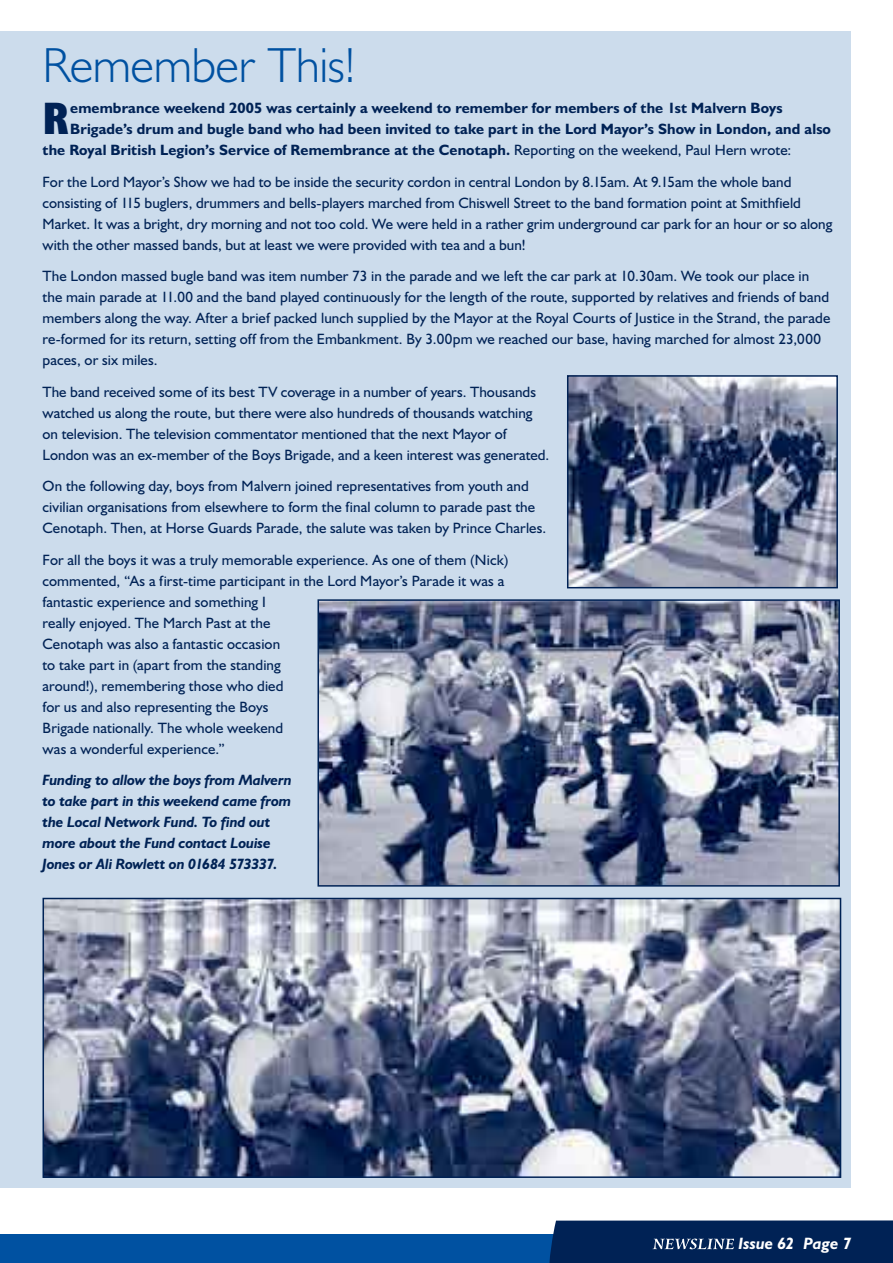
<style>
.page{position:relative;width:893px;height:1263px;background:#fff}
.page>*{position:absolute;margin:0;border:0;box-sizing:border-box;transform-origin:0 0}
.t1{font:300 49.5px "Humanist 521 BT";letter-spacing:-.01em;color:#0051a1}
.t2{font:700 condensed 45.75px "Humanist 521 BT Xtra";color:#025}
.t3{font:italic 700 16.5px "Humanist 521 BT";color:#fff}
.t4{font:15px/21px "Humanist 521 BT";letter-spacing:.005em;color:#025}
.t5{font:700 15px "Humanist 521 BT";letter-spacing:.01em;color:#025}
.t6{font:italic 700 15px/21px "Humanist 521 BT";letter-spacing:-.01em;color:#025}
.s1{font-weight:400}
</style>
<div class="page">
<div style="left:0;top:1234px;width:893px;height:29px;background:#0051a1"></div>
<div style="left:0;top:32px;width:850px;height:1156px;background:#ccdcec"></div>
<svg style="left:549px;top:1220px;width:344px;height:43px;background:#092a5b"></svg>
<img style="left:570px;top:378px;width:265px;height:207px">
<div style="left:567px;top:375px;width:271px;height:213px;border:2px solid #025"></div>
<img style="left:46px;top:901px;width:792px;height:274px">
<div style="left:43px;top:898px;width:798px;height:280px;border:2px solid #025"></div>
<img style="left:320px;top:602px;width:517px;height:282px">
<div style="left:317px;top:599px;width:523px;height:288px;border:2px solid #025"></div>
<h1 class="t1" style="left:43px;top:35px;width:315px">Remember This!</h1>
<h2 class="t2" style="left:43px;top:90px;width:28px">R</h2>
<p class="t5" style="left:70px;top:99px;width:714px">emembrance weekend 2005 was certainly a weekend to remember for members of the 1st Malvern Boys</p>
<p class="t5" style="left:70px;top:120px;width:762px">Brigade’s drum and bugle band who had been invited to take part in the Lord Mayor’s Show in London, and also</p>
<p class="t5" style="left:43px;top:141px;width:750px">the Royal British Legion’s Service of Remembrance at the Cenotaph. <span class="s1">Reporting on the weekend, Paul Hern wrote:</span></p>
<p class="t4" style="left:43px;top:171px;width:791px">For the Lord Mayor’s Show we had to be inside the security cordon in central London by 8.15am. At 9.15am the whole band consisting of 115 buglers, drummers and bells-players marched from Chiswell Street to the band formation point at Smithfield Market. It was a bright, dry morning and not too cold. We were held in a rather grim underground car park for an hour or so along with the other massed bands, but at least we were provided with tea and a bun!</p>
<p class="t4" style="left:43px;top:265px;width:789px">The London massed bugle band was item number 73 in the parade and we left the car park at 10.30am. We took our place in the main parade at 11.00 and the band played continuously for the length of the route, supported by relatives and friends of band members along the way. After a brief packed lunch supplied by the Mayor at the Royal Courts of Justice in the Strand, the parade re-formed for its return, setting off from the Embankment. By 3.00pm we reached our base, having marched for almost 23,000 paces, or six miles.</p>
<p class="t4" style="left:43px;top:381px;width:508px">The band received some of its best TV coverage in a number of years. Thousands watched us along the route, but there were also hundreds of thousands watching on television. The television commentator mentioned that the next Mayor of London was an ex-member of the Boys Brigade, and a keen interest was generated.</p>
<p class="t4" style="left:43px;top:475px;width:505px">On the following day, boys from Malvern joined representatives from youth and civilian organisations from elsewhere to form the final column to parade past the<br>Cenotaph. Then, at Horse Guards Parade, the salute was taken by Prince Charles.</p>
<p class="t4" style="left:43px;top:549px;width:467px">For all the boys it was a truly memorable experience. As one of them (Nick) commented, “As a first-time participant in the Lord Mayor’s Parade it was a fantastic experience and something I<br>really enjoyed. The March Past at the<br>Cenotaph was also a fantastic occasion<br>to take part in (apart from the standing<br>around!), remembering those who died<br>for us and also representing the Boys<br>Brigade nationally. The whole weekend<br>was a wonderful experience.”</p>
<p class="t6" style="left:43px;top:769px;width:251px">Funding to allow the boys from Malvern to take part in this weekend came from the Local Network Fund. To find out more about the Fund contact Louise Jones or Ali Rowlett on 01 684 573337.</p>
<p class="t3" style="left:738px;top:1233px;width:102px">Issue 62 Page</p>
</div>
